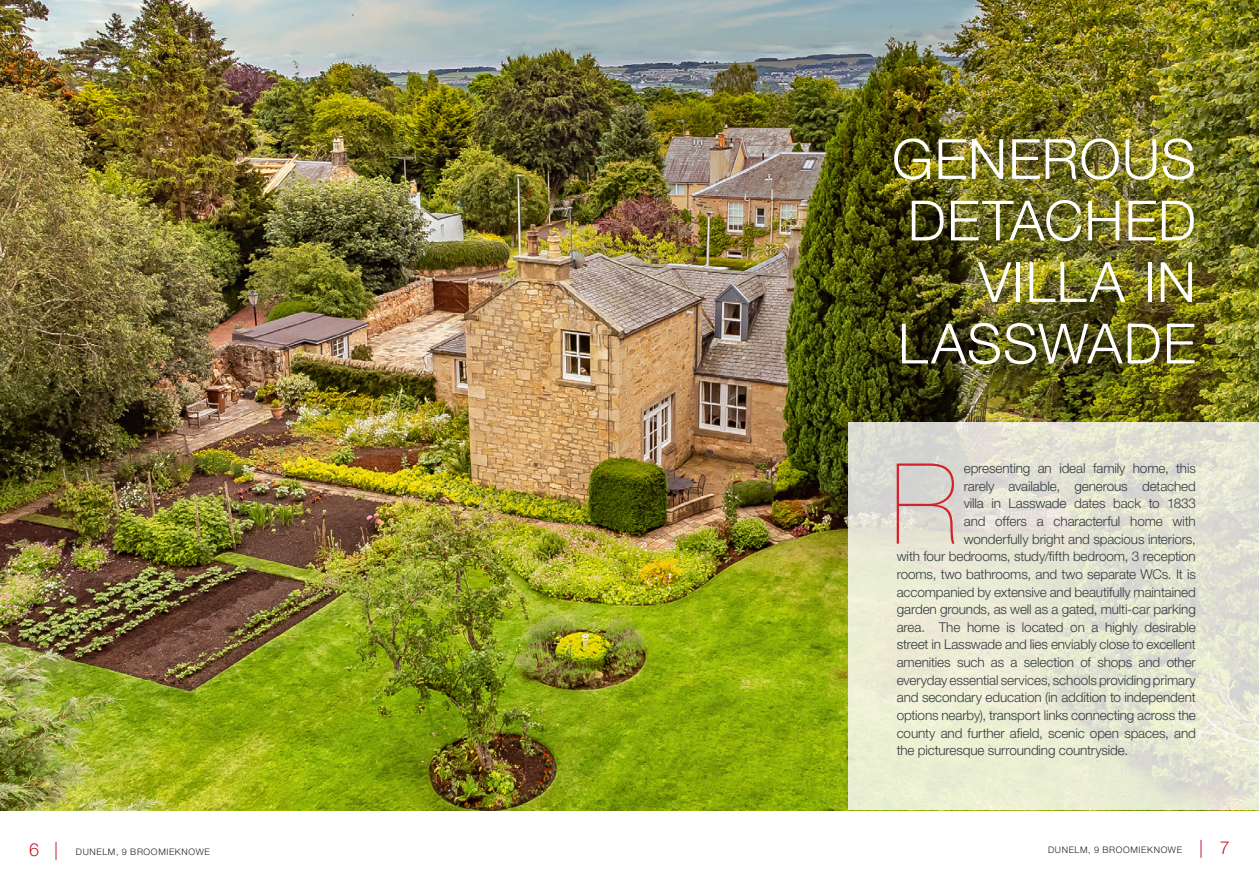
<style>
.page{position:relative;width:1259px;height:893px;background:#fff}
.page>*{position:absolute;margin:0;border:0;box-sizing:border-box;transform-origin:0 0}
.Address_line_1{font:200 112.2px "Helvetica Neue LT Std";color:#d1232a}
.Address_line_1-2{font:300 55.5px/61.5px "Helvetica Neue LT Std";letter-spacing:.02em;color:#fff;text-align:right}
.Address_line_1-3{font:300 13.5px "Helvetica Neue LT Std";letter-spacing:-.01em;color:#323b3e}
.t1{font:300 9px "Helvetica Neue LT Std";letter-spacing:.075em;color:#231f20}
.s1{font-size:18px;color:#cb1f31}
</style>
<div class="page">
<img style="left:0;top:0;width:1259px;height:810px">
<svg style="left:848px;top:422px;width:411px;height:388px;background:#e5e5d3"></svg>
<p class="Address_line_1-2" style="left:892px;top:127px;width:305px">GENEROUS<br>DETACHED<br>VILLA IN<br>LASSWADE</p>
<p class="Address_line_1" style="left:890px;top:439px;width:70px">R</p>
<p class="Address_line_1-3" style="left:963px;top:460px;width:234px">epresenting an ideal family home, this</p>
<p class="Address_line_1-3" style="left:963px;top:478px;width:234px">rarely available, generous detached</p>
<p class="Address_line_1-3" style="left:963px;top:495px;width:234px">villa in Lasswade dates back to 1833</p>
<p class="Address_line_1-3" style="left:963px;top:513px;width:234px">and offers a characterful home with</p>
<p class="Address_line_1-3" style="left:963px;top:531px;width:234px">wonderfully bright and spacious interiors,</p>
<p class="Address_line_1-3" style="left:896px;top:548px;width:301px">with four bedrooms, study/fifth bedroom, 3 reception</p>
<p class="Address_line_1-3" style="left:896px;top:566px;width:301px">rooms, two bathrooms, and two separate WCs. It is</p>
<p class="Address_line_1-3" style="left:896px;top:583px;width:301px">accompanied by extensive and beautifully maintained</p>
<p class="Address_line_1-3" style="left:896px;top:601px;width:301px">garden grounds, as well as a gated, multi-car parking</p>
<p class="Address_line_1-3" style="left:896px;top:619px;width:301px">area. The home is located on a highly desirable</p>
<p class="Address_line_1-3" style="left:896px;top:636px;width:301px">street in Lasswade and lies enviably close to excellent</p>
<p class="Address_line_1-3" style="left:896px;top:654px;width:301px">amenities such as a selection of shops and other</p>
<p class="Address_line_1-3" style="left:896px;top:672px;width:301px">everyday essential services, schools providing primary</p>
<p class="Address_line_1-3" style="left:896px;top:689px;width:301px">and secondary education (in addition to independent</p>
<p class="Address_line_1-3" style="left:896px;top:707px;width:301px">options nearby), transport links connecting across the</p>
<p class="Address_line_1-3" style="left:896px;top:724px;width:301px">county and further afield, scenic open spaces, and</p>
<p class="Address_line_1-3" style="left:896px;top:742px;width:233px">the picturesque surrounding countryside.</p>
<p class="t1" style="left:29px;top:846px;width:182px"><span class="s1">6 |</span> DUNELM, 9 BROOMIEKNOWE</p>
<p class="t1" style="left:1048px;top:844px;width:183px">DUNELM, 9 BROOMIEKNOWE <span class="s1">| 7</span></p>
</div>
